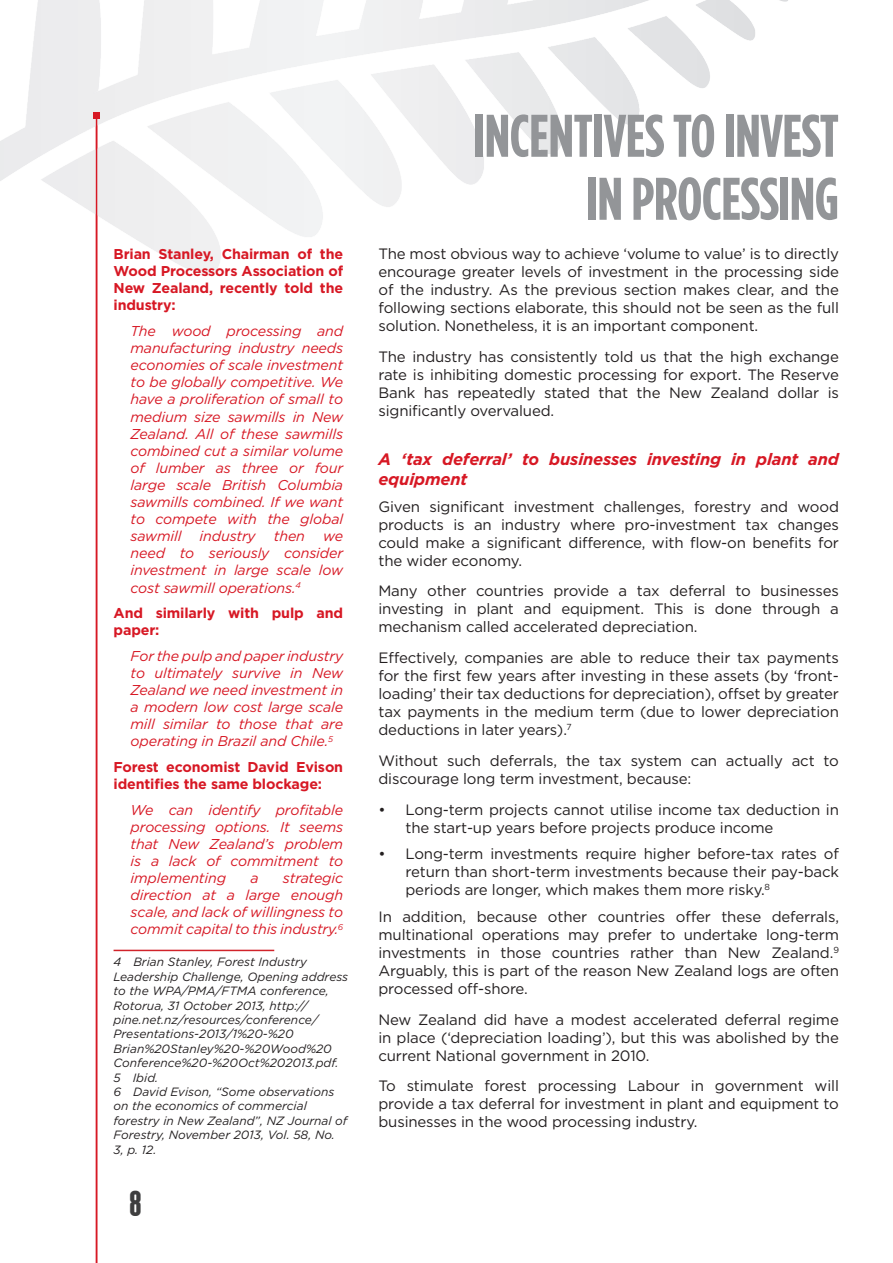
<style>
.page{position:relative;width:893px;height:1263px;background:#fff}
.page>*{position:absolute;margin:0;border:0;box-sizing:border-box;transform-origin:0 0}
.Second_level_header{font:700 condensed 60px/63px "Gotham HTF";letter-spacing:-.01em;color:#939598;text-align:right}
.t1{font:700 36px "Franchise";color:#3e3e3f}
.Header_3{font:italic 700 16.5px/19.8px "Gotham";letter-spacing:-.01em;color:#d71824}
.Main_text{font:15px/18px "Gotham";letter-spacing:-.01em;color:#231f20;text-align:justify}
.Bullets{font:15px/18px "Gotham";letter-spacing:-.01em;color:#231f20}
.t2{font:italic 14.25px/17.1px "Gotham";letter-spacing:-.01em;color:#d71824;text-align:justify}
.t3{font:700 14.25px/17.1px "Gotham";letter-spacing:-.01em;color:#d71824}
.Footnote{font:italic 12px/14.4px "Gotham";color:#231f20}
</style>
<div class="page">
<img style="left:0;top:0;width:788px;height:278px">
<hr style="left:96px;top:116px;width:1px;height:1147px;background:#d71824">
<svg style="left:94px;top:113px;width:6px;height:6px"></svg>
<hr style="left:114px;top:950px;width:160px;height:1px;background:#d1232a">
<p class="t3" style="left:114px;top:245px;width:231px;text-align:justify">Brian Stanley, Chairman of the Wood Processors Association of New Zealand, recently told the industry:</p>
<p class="t2" style="left:131px;top:322px;width:214px">The wood processing and manufacturing industry needs economies of scale investment to be globally competitive. We have a proliferation of small to medium size sawmills in New Zealand. All of these sawmills combined cut a similar volume of lumber as three or four large scale British Columbia sawmills combined. If we want to compete with the global sawmill</p>
<p class="t2" style="left:200px;top:527px;width:58px">industry</p>
<p class="t2" style="left:274px;top:527px;width:33px">then</p>
<p class="t2" style="left:131px;top:527px;width:214px;text-indent:192px">we need to seriously consider investment in large scale low cost sawmill operations.<sup>4</sup></p>
<p class="t3" style="left:114px;top:604px;width:231px">And similarly with pulp and paper:</p>
<p class="t2" style="left:131px;top:647px;width:214px">For the pulp and paper industry to ultimately survive in New Zealand we need investment in a modern low cost large scale mill similar to those that are operating in Brazil and Chile.<sup>5</sup></p>
<p class="t3" style="left:114px;top:758px;width:231px">Forest economist David Evison identifies the same blockage:</p>
<p class="t2" style="left:131px;top:801px;width:214px">We can identify profitable processing options. It seems that New Zealand’s problem is a lack of commitment to implementing</p>
<p class="t2" style="left:131px;top:869px;width:214px;text-indent:152px">strategic direction at a large enough scale, and lack of willingness to commit capital to this industry.<sup>6</sup></p>
<p class="Footnote" style="left:114px;top:955px;width:236px">4 Brian Stanley, Forest Industry Leadership Challenge, Opening address to the WPA/PMA/FTMA conference, Rotorua, 31 October 2013, http:// pine.net.nz/resources/conference/ Presentations-2013/1%20-%20<br>Brian%20Stanley%20-%20Wood%20<br>Conference%20-%20Oct%202013.pdf.</p>
<p class="Footnote" style="left:114px;top:1070px;width:46px">5 Ibid.</p>
<p class="Footnote" style="left:114px;top:1084px;width:235px">6 David Evison, “Some observations on the economics of commercial forestry in New Zealand”, NZ Journal of<br>Forestry, November 2013, Vol. 58, No.<br>3, p. 12.</p>
<p class="t2" style="left:250px;top:869px;width:10px">a</p>
<h2 class="t1" style="left:129px;top:1186px;width:15px">8</h2>
<p class="Second_level_header" style="left:473px;top:103px;width:367px">INCENTIVES TO INVEST<br>IN PROCESSING</p>
<p class="Main_text" style="left:378px;top:244px;width:462px">The most obvious way to achieve ‘volume to value’ is to directly encourage greater levels of investment in the processing side of the industry. As the previous section makes clear, and the following sections elaborate, this should not be seen as the full solution. Nonetheless, it is an important component.</p>
<p class="Main_text" style="left:378px;top:347px;width:462px">The industry has consistently told us that the high exchange rate is inhibiting domestic processing for export. The Reserve Bank has repeatedly stated that the New Zealand dollar is significantly overvalued.</p>
<p class="Header_3" style="left:378px;top:449px;width:462px">A ‘tax deferral’ to businesses investing in plant and equipment</p>
<p class="Main_text" style="left:378px;top:497px;width:462px">Given significant investment challenges, forestry and wood products is an industry where pro-investment tax changes could make a significant difference, with flow-on benefits for the wider economy.</p>
<p class="Main_text" style="left:378px;top:582px;width:462px">Many other countries provide a tax deferral to businesses investing in plant and equipment. This is done through a mechanism called accelerated depreciation.</p>
<p class="Main_text" style="left:378px;top:649px;width:462px">Effectively, companies are able to reduce their tax payments for the first few years after investing in these assets (by ‘front&shy;loading’ their tax deductions for depreciation), offset by greater tax payments in the medium term (due to lower depreciation deductions in later years).<sup>7</sup></p>
<p class="Main_text" style="left:378px;top:751px;width:462px">Without such deferrals, the tax system can actually act to discourage long term investment, because:</p>
<p class="Bullets" style="left:405px;top:800px;width:435px;text-indent:-27px">• Long-term projects cannot utilise income tax deduction in the start-up years before projects produce income</p>
<p class="Bullets" style="left:405px;top:845px;width:435px;text-align:justify;text-indent:-27px">• Long-term investments require higher before-tax rates of return than short-term investments because their pay-back periods are longer, which makes them more risky.<sup>8</sup></p>
<p class="Main_text" style="left:378px;top:907px;width:462px">In addition, because other countries offer these deferrals, multinational operations may prefer to undertake long-term investments in those countries rather than New Zealand.<sup>9<br></sup>Arguably, this is part of the reason New Zealand logs are often processed off-shore.</p>
<p class="Main_text" style="left:378px;top:1010px;width:462px">New Zealand did have a modest accelerated deferral regime in place (‘depreciation loading’), but this was abolished by the current National government in 2010.</p>
<p class="Main_text" style="left:378px;top:1077px;width:462px">To stimulate forest processing Labour in government will provide a tax deferral for investment in plant and equipment to businesses in the wood processing industry.</p>
</div>
